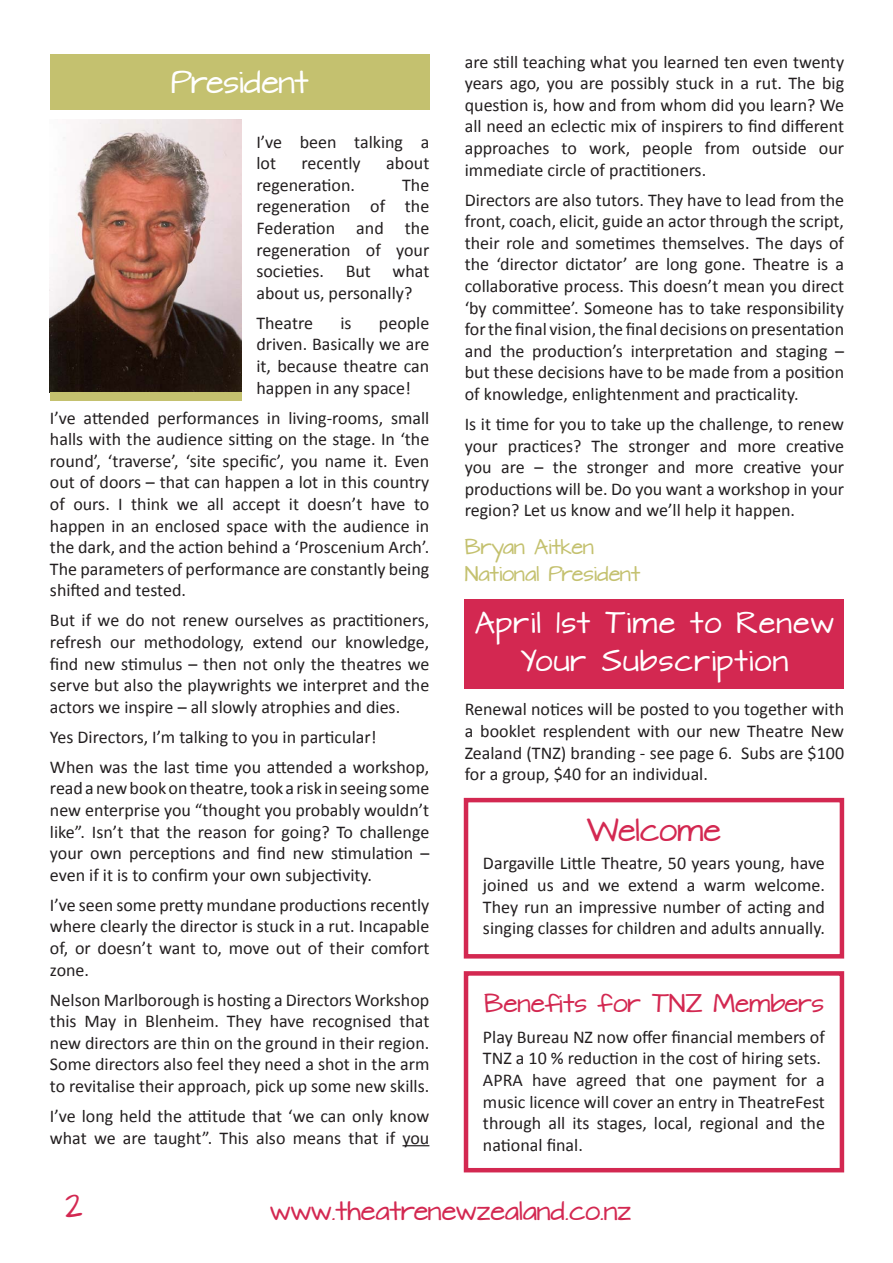
<style>
.page{position:relative;width:893px;height:1263px;background:#fff}
.page>*{position:absolute;margin:0;border:0;box-sizing:border-box;transform-origin:0 0}
.t1{font:27px "Architects Daughter";color:#fff}
.t2{font:27px "Architects Daughter";color:#d32851}
.t3{font:25.5px/37.5px "Architects Daughter";letter-spacing:.05em;color:#fff;text-align:center}
.t4{font:22.5px "Architects Daughter";color:#d32851}
.t5{font:21.75px "Architects Daughter";color:#d32851}
.t6{font:18px/21.6px "Calibri";color:#231f20;text-align:justify}
.t7{font:18px "Architects Daughter";color:#c4c16f}
</style>
<div class="page">
<div style="left:50px;top:54px;width:379px;height:55px;background:#c4c16f"></div>
<svg style="left:402px;top:1145px;width:27px;height:1px"></svg>
<img style="left:50px;top:119px;width:192px;height:273px">
<div style="left:50px;top:392px;width:192px;height:9px;background:#c4c16f"></div>
<div style="left:464px;top:798px;width:380px;height:160px;border:4px solid #d32851"></div>
<div style="left:465px;top:599px;width:379px;height:89px;background:#d32851"></div>
<div style="left:464px;top:971px;width:380px;height:201px;border:4px solid #d32851"></div>
<p class="t1" style="left:171px;top:63px;width:139px">President</p>
<p class="t6" style="left:256px;top:130px;width:174px">I’ve been talking a lot</p>
<p class="t6" style="left:302px;top:152px;width:61px">recently</p>
<p class="t6" style="left:386px;top:152px;width:45px">about</p>
<p class="t6" style="left:256px;top:173px;width:100px">regeneration.</p>
<p class="t6" style="left:256px;top:173px;width:174px;text-indent:146px">The regeneration of the Federation and the regeneration of your societies. But what about us, personally?</p>
<p class="t6" style="left:256px;top:311px;width:58px">Theatre</p>
<p class="t6" style="left:340px;top:311px;width:13px">is</p>
<p class="t6" style="left:256px;top:311px;width:174px;text-indent:122px">people driven. Basically we are it, because theatre can happen in any space!</p>
<p class="t6" style="left:50px;top:406px;width:381px">I’ve attended performances in living-rooms, small halls with the audience sitting on the stage. In ‘the round’, ‘traverse’, ‘site specific’, you name it. Even out of doors – that can happen a lot in this country of ours. I think we all accept it doesn’t have to happen in an enclosed space with the audience in the dark, and the action behind a ‘Proscenium Arch’.<br>The parameters of performance are constantly being shifted and tested.</p>
<p class="t6" style="left:50px;top:609px;width:381px">But if we do not renew ourselves as practitioners, refresh our methodology, extend our knowledge, find new stimulus – then not only the theatres we serve but also the playwrights we interpret and the actors we inspire – all slowly atrophies and dies.</p>
<p class="t6" style="left:50px;top:725px;width:328px">Yes Directors, I’m talking to you in particular!</p>
<p class="t6" style="left:50px;top:755px;width:381px">When was the last time you attended a workshop, read a new book on theatre, took a risk in seeing some new enterprise you “thought you probably wouldn’t like”. Isn’t that the reason for going? To challenge your own perceptions and find new stimulation – even if it is to confirm your own subjectivity.</p>
<p class="t6" style="left:50px;top:893px;width:381px">I’ve seen some pretty mundane productions recently where clearly the director is stuck in a rut. Incapable of, or doesn’t want to, move out of their comfort zone.</p>
<p class="t6" style="left:50px;top:988px;width:381px">Nelson Marlborough is hosting a Directors Workshop this May in Blenheim. They have recognised that new directors are thin on the ground in their region.<br>Some directors also feel they need a shot in the arm to revitalise their approach, pick up some new skills.</p>
<p class="t6" style="left:50px;top:1104px;width:381px">I’ve long held the attitude that ‘we can only know what we are taught”. This also means that if you</p>
<p class="t6" style="left:465px;top:50px;width:381px">are still teaching what you learned ten even twenty years ago, you are possibly stuck in a rut. The big question is, how and from whom did you learn? We all need an eclectic mix of inspirers to find different approaches to work, people from outside our immediate circle of practitioners.</p>
<p class="t6" style="left:465px;top:188px;width:381px">Directors are also tutors. They have to lead from the front, coach, elicit, guide an actor through the script, their role and sometimes themselves. The days of the ‘director dictator’ are long gone. Theatre is a collaborative process. This doesn’t mean you direct ‘by committee’. Someone has to take responsibility for the final vision, the final decisions on presentation and the production’s interpretation and staging – but these decisions have to be made from a position of knowledge, enlightenment and practicality.</p>
<p class="t6" style="left:465px;top:412px;width:381px">Is it time for you to take up the challenge, to renew your practices? The stronger and more creative you are – the stronger and more creative your productions will be. Do you want a workshop in your region? Let us know and we’ll help it happen.</p>
<p class="t7" style="left:465px;top:534px;width:131px">Bryan Aitken</p>
<p class="t7" style="left:465px;top:561px;width:177px">National President</p>
<p class="t3" style="left:475px;top:607px;width:361px">April 1st Time to Renew<br>Your Subscription</p>
<p class="t6" style="left:465px;top:698px;width:381px">Renewal notices will be posted to you together with a booklet resplendent with our new Theatre New Zealand (TNZ) branding - see page 6. Subs are $100 for a group, $40 for an individual.</p>
<p class="t2" style="left:587px;top:811px;width:135px">Welcome</p>
<p class="t6" style="left:483px;top:852px;width:343px">Dargaville Little Theatre, 50 years young, have joined us and we extend a warm welcome.<br>They run an impressive number of acting and singing classes for children and adults annually.</p>
<p class="t5" style="left:484px;top:988px;width:341px">Benefits for TNZ Members</p>
<p class="t6" style="left:483px;top:1025px;width:343px">Play Bureau NZ now offer financial members of<br>TNZ a 10 % reduction in the cost of hiring sets.</p>
<p class="t6" style="left:483px;top:1068px;width:343px">APRA have agreed that one payment for a music licence will cover an entry in TheatreFest through all its stages, local, regional and the national final.</p>
<p class="t2" style="left:65px;top:1187px;width:19px">2</p>
<p class="t4" style="left:270px;top:1195px;width:362px">www.theatrenewzealand.co.nz</p>
</div>
